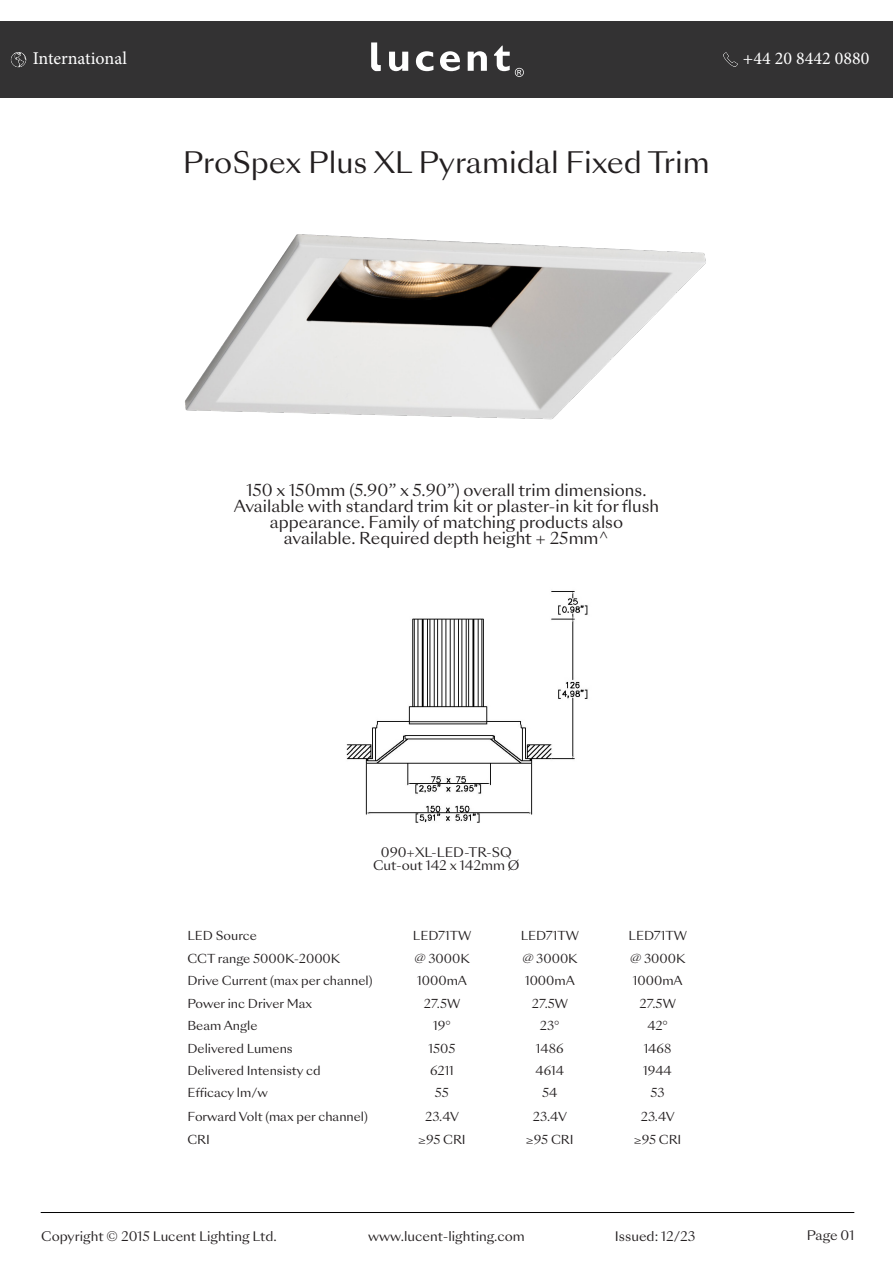
<style>
.page{position:relative;width:893px;height:1263px;background:#fff}
.page>*{position:absolute;margin:0;border:0;box-sizing:border-box;transform-origin:0 0}
.t1{font:28.65px "Sang Bleu Sunrise";color:#231f20}
.t2{font:18px "Minion Pro";color:#fff}
.bullet_points{font:15.9px/15.9px "Sang Bleu Sunrise";color:#231f20;text-align:center}
.bullet_point{font:12.75px "Sang Bleu Sunrise";color:#231f20}
.t3{font:12px "Sang Bleu Sunrise";color:#231f20}
</style>
<div class="page">
<div style="left:0;top:21px;width:893px;height:77px;background:#333233"></div>
<img style="left:185px;top:234px;width:521px;height:186px">
<hr style="left:41px;top:1212px;width:813px;height:1px;background:#000">
<svg style="left:389px;top:52px;width:19px;height:19px"></svg>
<svg style="left:416px;top:51px;width:17px;height:20px"></svg>
<svg style="left:440px;top:51px;width:20px;height:20px"></svg>
<svg style="left:468px;top:51px;width:19px;height:20px"></svg>
<svg style="left:371px;top:42px;width:10px;height:29px"></svg>
<svg style="left:494px;top:46px;width:30px;height:31px"></svg>
<img style="left:11px;top:52px;width:15px;height:15px">
<img style="left:723px;top:52px;width:15px;height:15px">
<img style="left:346px;top:591px;width:242px;height:232px">
<p class="t2" style="left:33px;top:47px;width:96px">International</p>
<p class="t2" style="left:743px;top:47px;width:128px">+44 20 8442 0880</p>
<p class="t1" style="left:183px;top:142px;width:528px">ProSpex Plus XL Pyramidal Fixed Trim</p>
<p class="bullet_points" style="left:234px;top:483px;width:427px">150 x 150mm (5.90” x 5.90”) overall trim dimensions.<br>Available with standard trim kit or plaster-in kit for flush appearance. Family of matching products also</p>
<p class="bullet_points" style="left:284px;top:530px;width:327px">available. Required depth height + 25mm^</p>
<p class="bullet_point" style="left:381px;top:843px;width:132px">090+XL-LED-TR-SQ</p>
<p class="bullet_point" style="left:373px;top:856px;width:148px">Cut-out 142 x 142mm Ø</p>
<p class="t3" style="left:187px;top:927px;width:71px">LED Source</p>
<p class="t3" style="left:413px;top:927px;width:60px">LED71TW</p>
<p class="t3" style="left:521px;top:927px;width:60px">LED71TW</p>
<p class="t3" style="left:628px;top:927px;width:60px">LED71TW</p>
<p class="t3" style="left:187px;top:950px;width:154px">CCT range 5000K-2000K</p>
<p class="t3" style="left:415px;top:950px;width:57px">@ 3000K</p>
<p class="t3" style="left:522px;top:950px;width:57px">@ 3000K</p>
<p class="t3" style="left:630px;top:950px;width:57px">@ 3000K</p>
<p class="t3" style="left:187px;top:973px;width:187px">Drive Current (max per channel)</p>
<p class="t3" style="left:417px;top:973px;width:51px">1000mA</p>
<p class="t3" style="left:525px;top:973px;width:51px">1000mA</p>
<p class="t3" style="left:633px;top:973px;width:51px">1000mA</p>
<p class="t3" style="left:187px;top:995px;width:126px">Power inc Driver Max</p>
<p class="t3" style="left:424px;top:995px;width:38px">27.5W</p>
<p class="t3" style="left:532px;top:995px;width:38px">27.5W</p>
<p class="t3" style="left:640px;top:995px;width:38px">27.5W</p>
<p class="t3" style="left:187px;top:1017px;width:72px">Beam Angle</p>
<p class="t3" style="left:433px;top:1017px;width:19px">19°</p>
<p class="t3" style="left:540px;top:1017px;width:21px">23°</p>
<p class="t3" style="left:647px;top:1017px;width:22px">42°</p>
<p class="t3" style="left:187px;top:1040px;width:107px">Delivered Lumens</p>
<p class="t3" style="left:428px;top:1040px;width:28px">1505</p>
<p class="t3" style="left:536px;top:1040px;width:29px">1486</p>
<p class="t3" style="left:644px;top:1040px;width:29px">1468</p>
<p class="t3" style="left:187px;top:1062px;width:135px">Delivered Intensisty cd</p>
<p class="t3" style="left:430px;top:1062px;width:25px">6211</p>
<p class="t3" style="left:535px;top:1062px;width:30px">4614</p>
<p class="t3" style="left:643px;top:1062px;width:30px">1944</p>
<p class="t3" style="left:187px;top:1084px;width:82px">Efficacy lm/w</p>
<p class="t3" style="left:435px;top:1084px;width:16px">55</p>
<p class="t3" style="left:542px;top:1084px;width:17px">54</p>
<p class="t3" style="left:650px;top:1084px;width:16px">53</p>
<p class="t3" style="left:187px;top:1108px;width:182px">Forward Volt (max per channel)</p>
<p class="t3" style="left:425px;top:1108px;width:36px">23.4V</p>
<p class="t3" style="left:533px;top:1108px;width:36px">23.4V</p>
<p class="t3" style="left:641px;top:1108px;width:36px">23.4V</p>
<p class="t3" style="left:187px;top:1131px;width:24px">CRI</p>
<p class="t3" style="left:418px;top:1131px;width:49px">≥95 CRI</p>
<p class="t3" style="left:526px;top:1131px;width:49px">≥95 CRI</p>
<p class="t3" style="left:634px;top:1131px;width:49px">≥95 CRI</p>
<p class="bullet_point" style="left:41px;top:1227px;width:237px">Copyright © 2015 Lucent Lighting Ltd.</p>
<p class="bullet_point" style="left:615px;top:1227px;width:82px">Issued: 12/23</p>
<p class="bullet_point" style="left:807px;top:1227px;width:49px">Page 01</p>
<p class="bullet_point" style="left:368px;top:1227px;width:158px">www.lucent-lighting.com</p>
</div>
